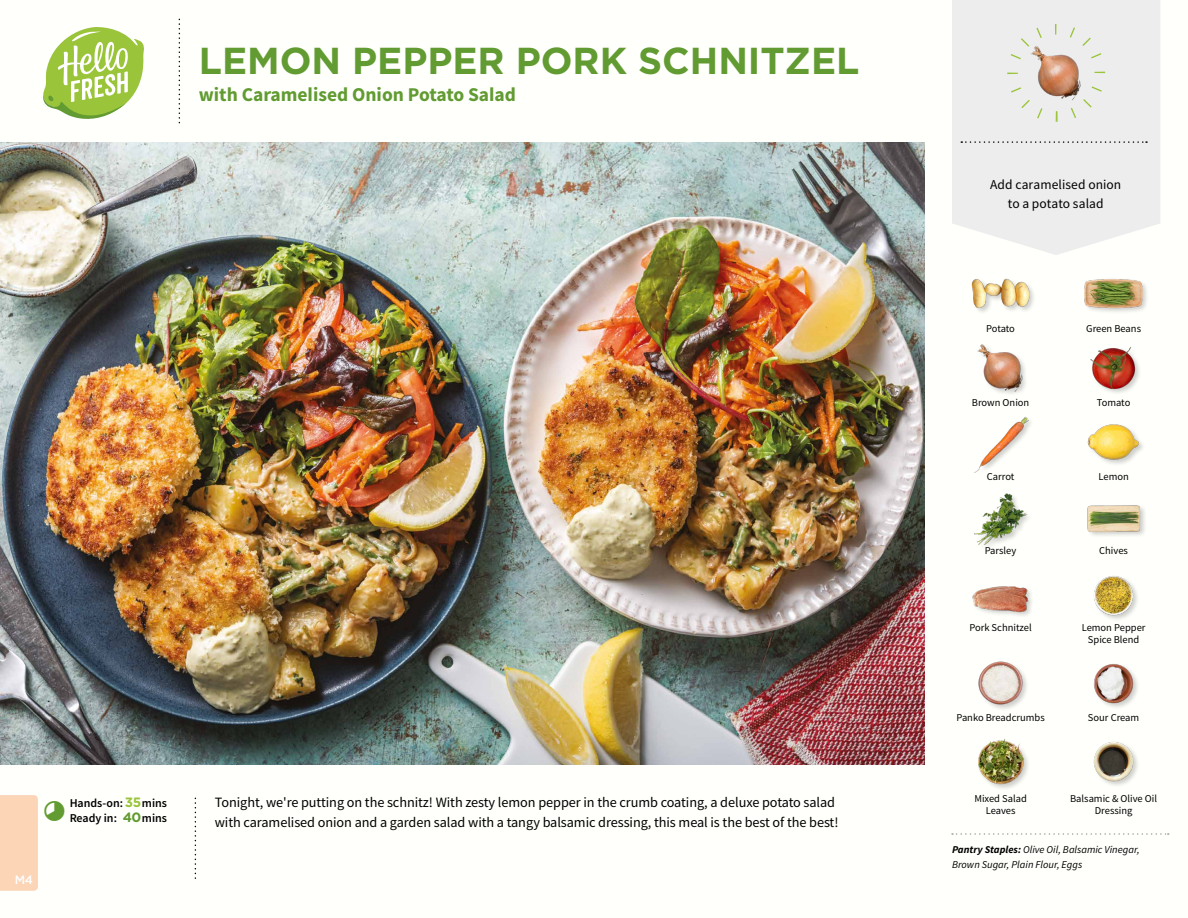
<style>
.page{position:relative;width:1188px;height:918px;background:#fff}
.page>*{position:absolute;margin:0;border:0;box-sizing:border-box;transform-origin:0 0}
.t1{font:700 37.5px "Gotham";color:#619b31}
.t2{font:700 19.5px "Source Sans Pro";color:#619b31}
.t3{font:14.25px/19.5px "Source Sans Pro";letter-spacing:-.005em;color:#000}
.t4{font:13.5px/18.9px "Source Sans Pro";letter-spacing:.01em;color:#000;text-align:center}
.t5{font:600 12px/15px "Source Sans Pro";color:#000}
.t6{font:500 12px "Gotham";color:#fff}
.t7{font:10.5px/12px "Source Sans Pro";color:#000;text-align:center}
.t8{font:italic 10.5px/15px "Source Sans Pro";color:#000}
.s1{font-family:"Gotham";font-weight:700;font-size:13.5px;color:#9ac43a}
.s2{font-family:"Gotham";font-weight:700;font-size:13.5px;color:#619b31}
.s3{font-weight:700}
</style>
<div class="page">
<svg style="left:43px;top:27px;width:101px;height:92px"></svg>
<div style="left:0;top:795px;width:38px;height:96px;background:#fcd5b7"></div>
<img style="left:0;top:142px;width:925px;height:623px">
<img style="left:1087px;top:424px;width:54px;height:41px">
<img style="left:1090px;top:346px;width:50px;height:48px">
<img style="left:974px;top:416px;width:55px;height:57px">
<div style="left:1086px;top:504px;width:61px;height:35px;background:#000;opacity:.2"></div>
<img style="left:1087px;top:504px;width:54px;height:35px">
<img style="left:974px;top:493px;width:55px;height:54px">
<img style="left:1093px;top:575px;width:45px;height:45px">
<img style="left:1093px;top:663px;width:45px;height:45px">
<img style="left:977px;top:344px;width:49px;height:50px">
<div style="left:972px;top:585px;width:63px;height:34px;background:#000;opacity:.2"></div>
<img style="left:972px;top:585px;width:57px;height:34px">
<img style="left:978px;top:661px;width:50px;height:49px">
<div style="left:1083px;top:277px;width:66px;height:38px;background:#000;opacity:.2"></div>
<img style="left:1085px;top:277px;width:57px;height:38px">
<div style="left:971px;top:278px;width:65px;height:37px;background:#000;opacity:.2"></div>
<img style="left:972px;top:278px;width:57px;height:37px">
<svg style="left:952px;top:0;width:208px;height:255px;background:#eeeeed"></svg>
<svg style="left:961px;top:141px;width:186px;height:2px"></svg>
<img style="left:1024px;top:41px;width:64px;height:64px">
<div style="left:1007px;top:24px;width:98px;height:98px;border:11px dashed #9ac43a;border-radius:50%"></div>
<svg style="left:952px;top:833px;width:217px;height:2px"></svg>
<img style="left:1093px;top:741px;width:45px;height:45px">
<img style="left:978px;top:738px;width:51px;height:51px">
<h1 class="t1" style="left:199px;top:36px;width:662px">LEMON PEPPER PORK SCHNITZEL</h1>
<h2 class="t2" style="left:199px;top:82px;width:319px">with Caramelised Onion Potato Salad</h2>
<p class="t6" style="left:15px;top:872px;width:20px">M4</p>
<p class="t5" style="left:70px;top:796px;width:99px">Hands-on: <span class="s1">35</span>mins<br>Ready in: <span class="s2">40</span>mins</p>
<p class="t3" style="left:215px;top:793px;width:625px">Tonight, we're putting on the schnitz! With zesty lemon pepper in the crumb coating, a deluxe potato salad with caramelised onion and a garden salad with a tangy balsamic dressing, this meal is the best of the best!</p>
<p class="t4" style="left:990px;top:175px;width:133px">Add caramelised onion to a potato salad</p>
<p class="t7" style="left:986px;top:322px;width:30px">Potato</p>
<p class="t7" style="left:1086px;top:322px;width:56px">Green Beans</p>
<p class="t7" style="left:972px;top:396px;width:59px">Brown Onion</p>
<p class="t7" style="left:1097px;top:396px;width:35px">Tomato</p>
<p class="t7" style="left:987px;top:470px;width:29px">Carrot</p>
<p class="t7" style="left:1098px;top:470px;width:32px">Lemon</p>
<p class="t7" style="left:985px;top:545px;width:33px">Parsley</p>
<p class="t7" style="left:1099px;top:545px;width:30px">Chives</p>
<p class="t7" style="left:969px;top:622px;width:64px">Pork Schnitzel</p>
<p class="t7" style="left:1082px;top:622px;width:65px">Lemon Pepper<br>Spice Blend</p>
<p class="t7" style="left:957px;top:711px;width:90px">Panko Breadcrumbs</p>
<p class="t7" style="left:1088px;top:711px;width:53px">Sour Cream</p>
<p class="t7" style="left:974px;top:792px;width:54px">Mixed Salad<br>Leaves</p>
<p class="t7" style="left:1070px;top:792px;width:89px">Balsamic &amp; Olive Oil<br>Dressing</p>
<p class="t8" style="left:952px;top:842px;width:189px"><span class="s3">Pantry Staples:</span> Olive Oil, Balsamic Vinegar,<br>Brown Sugar, Plain Flour, Eggs</p>
</div>
